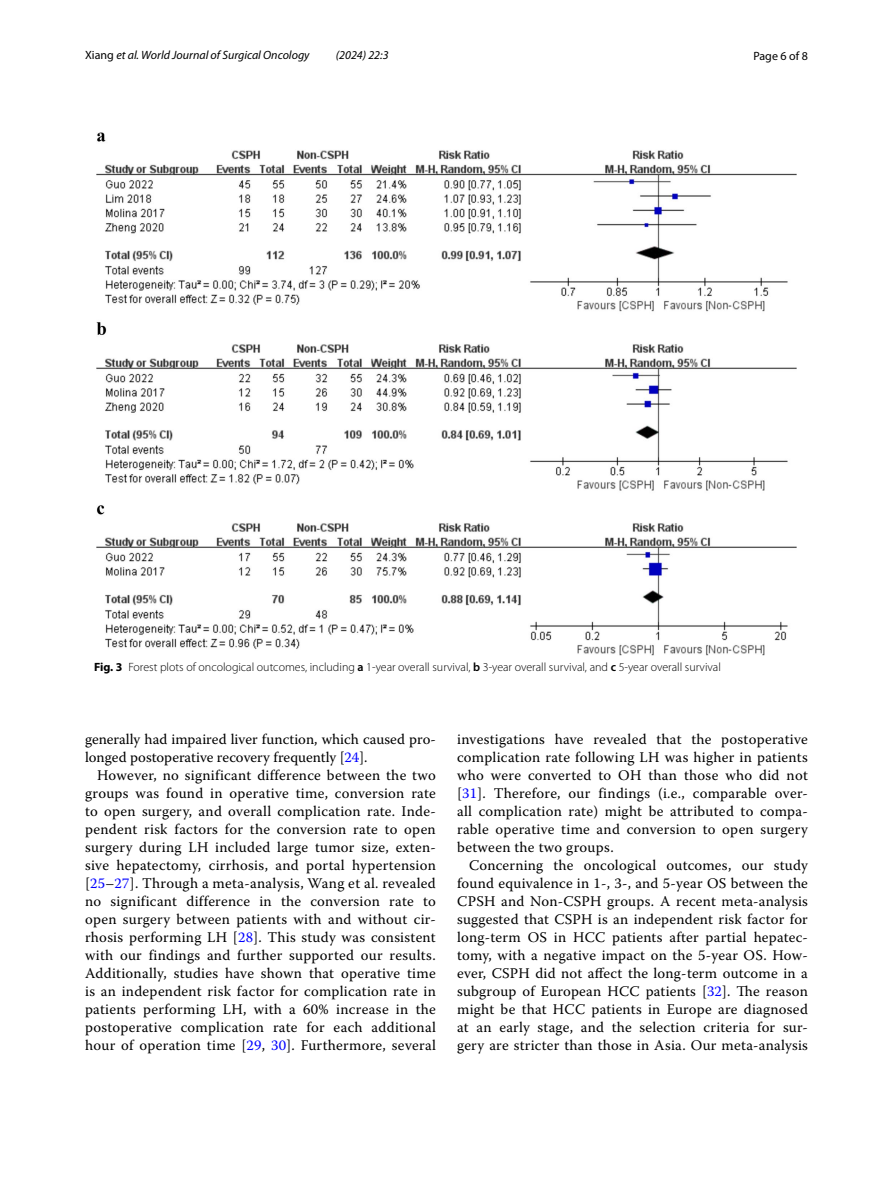
<style>
.page{position:relative;width:893px;height:1187px;background:#fff}
.page>*{position:absolute;margin:0;border:0;box-sizing:border-box;transform-origin:0 0}
.t1{font:14.7px/18px "Warnock Pro";letter-spacing:.015em;color:#000;text-align:justify}
.t2{font:300 12px "Myriad Pro";color:#000}
.t3{font:italic 12px "Myriad Pro";color:#000}
.t4{font:12px "Myriad Pro";color:#000}
.s1{font-style:normal}
.s2{font-weight:700}
.s3{font-weight:600}
.s4{color:#00f}
</style>
<div class="page">
<img style="left:96px;top:133px;width:701px;height:522px">
<p class="t3" style="left:85px;top:48px;width:226px"><span class="s1">Xiang</span> et al. World Journal of Surgical Oncology</p>
<p class="t3" style="left:336px;top:48px;width:54px">(2024) 22:3</p>
<p class="t4" style="left:753px;top:48px;width:56px">Page 6 of 8</p>
<p class="t2" style="left:94px;top:660px;width:628px"><span class="s2">Fig. 3</span> Forest plots of oncological outcomes, including <span class="s3">a</span> 1-year overall survival, <span class="s3">b</span> 3-year overall survival, and <span class="s3">c</span> 5-year overall survival</p>
<p class="t1" style="left:85px;top:730px;width:352px">generally had impaired liver function, which caused pro&shy;longed postoperative recovery frequently [<span class="s4">24</span>].</p>
<p class="t1" style="left:85px;top:766px;width:352px;text-indent:12px">However, no significant difference between the two groups was found in operative time, conversion rate to open surgery, and overall complication rate. Inde&shy;pendent risk factors for the conversion rate to open surgery during LH included large tumor size, exten&shy;sive hepatectomy, cirrhosis, and portal hypertension [<span class="s4">25</span>–<span class="s4">27</span>]. Through a meta-analysis, Wang et al. revealed no significant difference in the conversion rate to open surgery between patients with and without cir&shy;rhosis performing LH [<span class="s4">28</span>]. This study was consistent with our findings and further supported our results.<br>Additionally, studies have shown that operative time is an independent risk factor for complication rate in patients performing LH, with a 60% increase in the postoperative complication rate for each additional hour of operation time [<span class="s4">29</span>, <span class="s4">30</span>]. Furthermore, several</p>
<p class="t1" style="left:457px;top:730px;width:352px">investigations have revealed that the postoperative complication rate following LH was higher in patients who were converted to OH than those who did not [<span class="s4">31</span>]. Therefore, our findings (i.e., comparable over&shy;all complication rate) might be attributed to compa&shy;rable operative time and conversion to open surgery between the two groups.</p>
<p class="t1" style="left:457px;top:856px;width:352px;text-indent:12px">Concerning the oncological outcomes, our study found equivalence in 1-, 3-, and 5-year OS between the CPSH and Non-CSPH groups. A recent meta-analysis suggested that CSPH is an independent risk factor for long-term OS in HCC patients after partial hepatec&shy;tomy, with a negative impact on the 5-year OS. How&shy;ever, CSPH did not affect the long-term outcome in a subgroup of European HCC patients [<span class="s4">32</span>]. The reason might be that HCC patients in Europe are diagnosed at an early stage, and the selection criteria for sur&shy;gery are stricter than those in Asia. Our meta-analysis</p>
</div>
